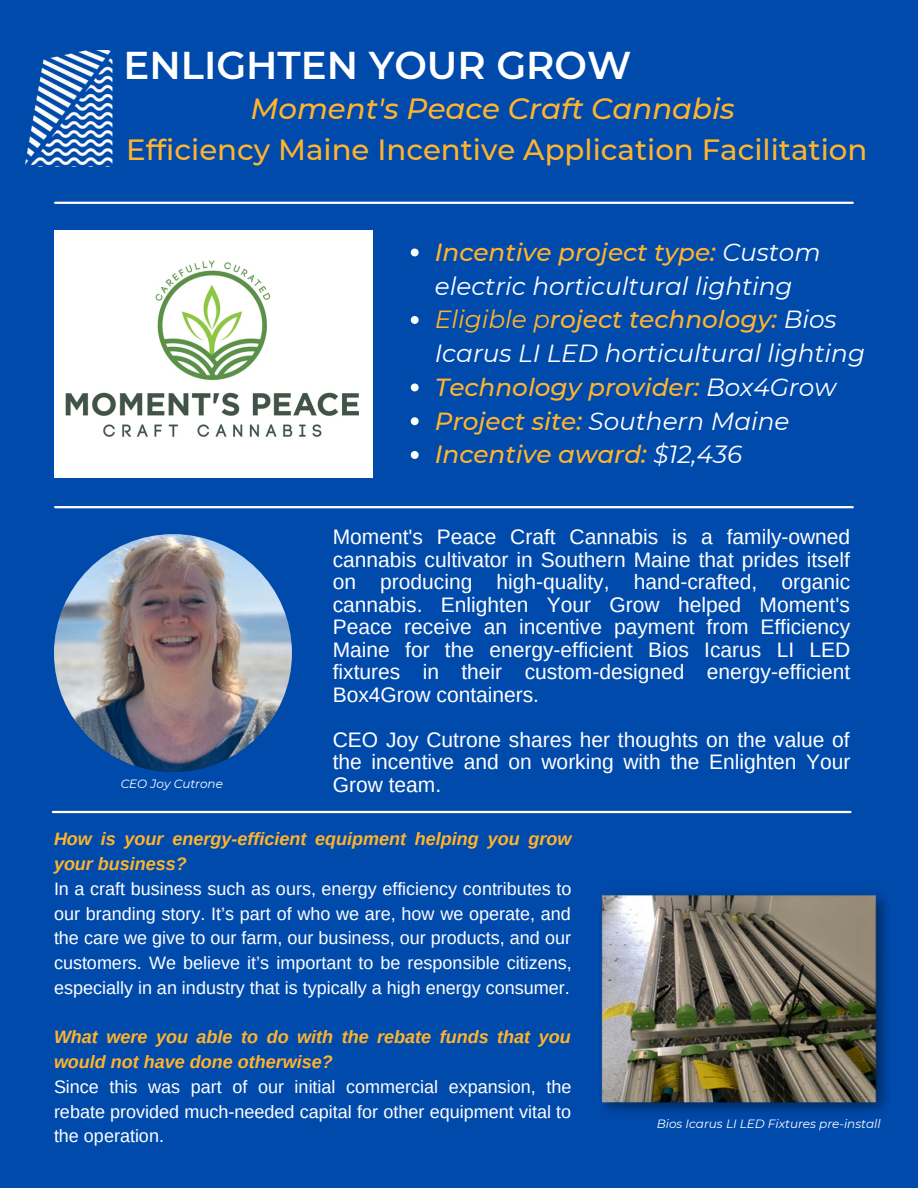
<style>
.page{position:relative;width:918px;height:1188px;background:#004aac}
.page>*{position:absolute;margin:0;border:0;box-sizing:border-box;transform-origin:0 0}
.t1{font:600 38.7px "Montserrat";color:#fff}
.t2{font:500 29.25px "Montserrat";color:#ffb42d}
.t3{font:italic 500 29.25px "Montserrat";color:#ffb42d}
.t4{font:italic 24.75px/33.8px "Montserrat";color:#fff}
.t5{font:italic 500 24.75px "Montserrat";color:#ffb42d}
.t6{font:21px/22.5px "Arimo";color:#fff;text-align:justify}
.t7{font:18px/24.8px "Arimo";color:#fff;text-align:justify}
.t8{font:italic 700 18px/24.8px "Arimo";color:#ffb42d}
.t9{font:italic 12px "Montserrat";color:#fff}
.s1{font-weight:500;color:#ffb42d}
.s2{color:#ffb42d}
.s3{font-weight:400;color:#fff}
</style>
<div class="page">
<img style="left:25px;top:51px;width:88px;height:116px">
<hr style="left:55px;top:506px;width:798px;height:2px;background:#fff">
<img style="left:54px;top:230px;width:318px;height:248px">
<img style="left:54px;top:534px;width:238px;height:238px;border-radius:50%">
<svg style="left:411px;top:249px;width:8px;height:7px"></svg>
<svg style="left:411px;top:316px;width:8px;height:8px"></svg>
<svg style="left:411px;top:384px;width:8px;height:7px"></svg>
<svg style="left:411px;top:417px;width:8px;height:8px"></svg>
<svg style="left:411px;top:451px;width:8px;height:8px"></svg>
<img style="left:601px;top:892px;width:288px;height:222px">
<hr style="left:55px;top:202px;width:798px;height:2px;background:#fff">
<hr style="left:53px;top:811px;width:797px;height:2px;background:#fff">
<p class="t1" style="left:124px;top:42px;width:509px">ENLIGHTEN YOUR GROW</p>
<p class="t3" style="left:251px;top:91px;width:486px">Moment's Peace Craft Cannabis</p>
<p class="t2" style="left:126px;top:131px;width:743px">Efficiency Maine Incentive Application Facilitation</p>
<p class="t9" style="left:121px;top:777px;width:104px">CEO Joy Cutrone</p>
<p class="t4" style="left:435px;top:235px;width:387px"><span class="s1">Incentive project type:</span> Custom electric horticultural lighting</p>
<p class="t4" style="left:435px;top:303px;width:432px"><span class="s2">Eligible p</span><span class="s1">roject technology:</span> Bios<br>Icarus LI LED horticultural lighting</p>
<p class="t5" style="left:435px;top:372px;width:403px">Technology provider: <span class="s3">Box4Grow</span></p>
<p class="t4" style="left:435px;top:404px;width:356px"><span class="s1">Project site:</span> Southern Maine</p>
<p class="t5" style="left:435px;top:439px;width:309px">Incentive award: <span class="s3">$12,436</span></p>
<p class="t6" style="left:333px;top:526px;width:519px">Moment's Peace Craft Cannabis is a family-owned cannabis cultivator in Southern Maine that prides itself on producing high-quality, hand-crafted, organic cannabis. Enlighten Your Grow helped Moment's Peace receive an incentive payment from Efficiency Maine for the energy-efficient Bios Icarus LI LED fixtures in their custom-designed energy-efficient Box4Grow containers.</p>
<p class="t6" style="left:333px;top:728px;width:519px">CEO Joy Cutrone shares her thoughts on the value of the incentive and on working with the Enlighten Your Grow team.</p>
<p class="t8" style="left:54px;top:827px;width:519px">How is your energy-efficient equipment helping you grow your business?</p>
<p class="t7" style="left:54px;top:876px;width:519px">In a craft business such as ours, energy efficiency contributes to our branding story. It’s part of who we are, how we operate, and the care we give to our farm, our business, our products, and our customers. We believe it’s important to be responsible citizens, especially in an industry that is typically a high energy consumer.</p>
<p class="t8" style="left:54px;top:1025px;width:518px">What were you able to do with the rebate funds that you would not have done otherwise?</p>
<p class="t7" style="left:54px;top:1074px;width:519px">Since this was part of our initial commercial expansion, the rebate provided much-needed capital for other equipment vital to the operation.</p>
<p class="t9" style="left:657px;top:1116px;width:225px">Bios Icarus LI LED Fixtures pre-install</p>
</div>
